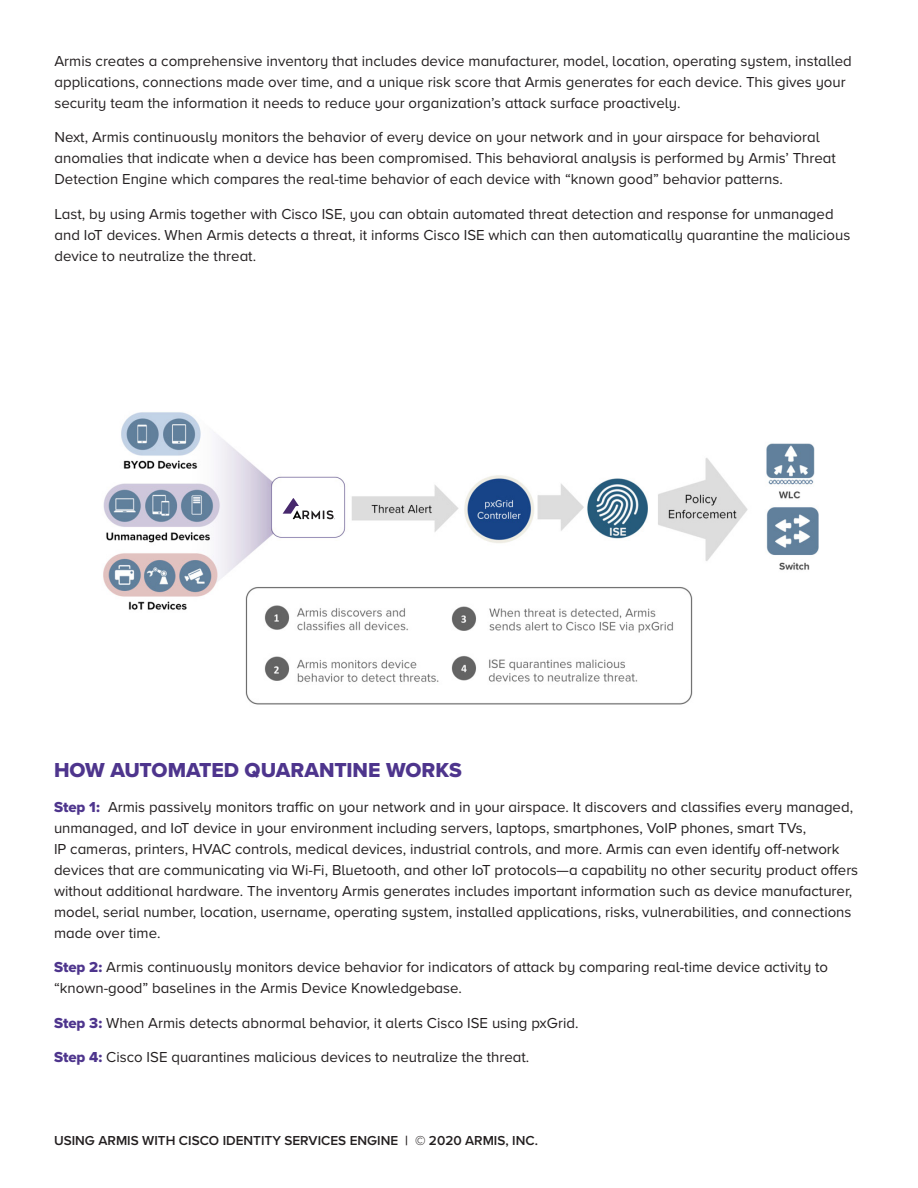
<style>
.page{position:relative;width:918px;height:1188px;background:#fff}
.page>*{position:absolute;margin:0;border:0;box-sizing:border-box;transform-origin:0 0}
.Body_Copy{font:21px "Proxima Nova Extrabld";color:#4e358d}
.Body_Copy-2{font:15px/21px "Proxima Nova A";color:#231f20}
.t1{font:600 13.5px "Proxima Nova A";color:#231f20}
.s1{font-family:"Proxima Nova Extrabld";color:#4e358d}
</style>
<div class="page">
<img style="left:103px;top:412px;width:716px;height:293px">
<div style="left:280px;top:486px;width:55px;height:46px;background:#fff"></div>
<svg style="left:283px;top:498px;width:52px;height:22px"></svg>
<p class="Body_Copy-2" style="left:54px;top:50px;width:799px">Armis creates a comprehensive inventory that includes device manufacturer, model, location, operating system, installed applications, connections made over time, and a unique risk score that Armis generates for each device. This gives your security team the information it needs to reduce your organization’s attack surface proactively.</p>
<p class="Body_Copy-2" style="left:54px;top:126px;width:783px">Next, Armis continuously monitors the behavior of every device on your network and in your airspace for behavioral anomalies that indicate when a device has been compromised. This behavioral analysis is performed by Armis’ Threat<br>Detection Engine which compares the real-time behavior of each device with “known good” behavior patterns.</p>
<p class="Body_Copy-2" style="left:54px;top:203px;width:797px">Last, by using Armis together with Cisco ISE, you can obtain automated threat detection and response for unmanaged and IoT devices. When Armis detects a threat, it informs Cisco ISE which can then automatically quarantine the malicious device to neutralize the threat.</p>
<p class="Body_Copy" style="left:54px;top:755px;width:409px">HOW AUTOMATED QUARANTINE WORKS</p>
<p class="Body_Copy-2" style="left:54px;top:796px;width:806px"><span class="s1">Step 1:</span> Armis passively monitors traffic on your network and in your airspace. It discovers and classifies every managed, unmanaged, and IoT device in your environment including servers, laptops, smartphones, VoIP phones, smart TVs,<br>IP cameras, printers, HVAC controls, medical devices, industrial controls, and more. Armis can even identify off-network devices that are communicating via Wi-Fi, Bluetooth, and other IoT protocols—a capability no other security product offers without additional hardware. The inventory Armis generates includes important information such as device manufacturer, model, serial number, location, username, operating system, installed applications, risks, vulnerabilities, and connections made over time.</p>
<p class="Body_Copy-2" style="left:54px;top:956px;width:776px"><span class="s1">Step 2:</span> Armis continuously monitors device behavior for indicators of attack by comparing real-time device activity to “known-good” baselines in the Armis Device Knowledgebase.</p>
<p class="Body_Copy-2" style="left:54px;top:1012px;width:526px"><span class="s1">Step 3:</span> When Armis detects abnormal behavior, it alerts Cisco ISE using pxGrid.</p>
<p class="Body_Copy-2" style="left:54px;top:1046px;width:477px"><span class="s1">Step 4:</span> Cisco ISE quarantines malicious devices to neutralize the threat.</p>
<p class="t1" style="left:54px;top:1130px;width:486px">USING ARMIS WITH CISCO IDENTITY SERVICES ENGINE | © 2020 ARMIS, INC.</p>
</div>
